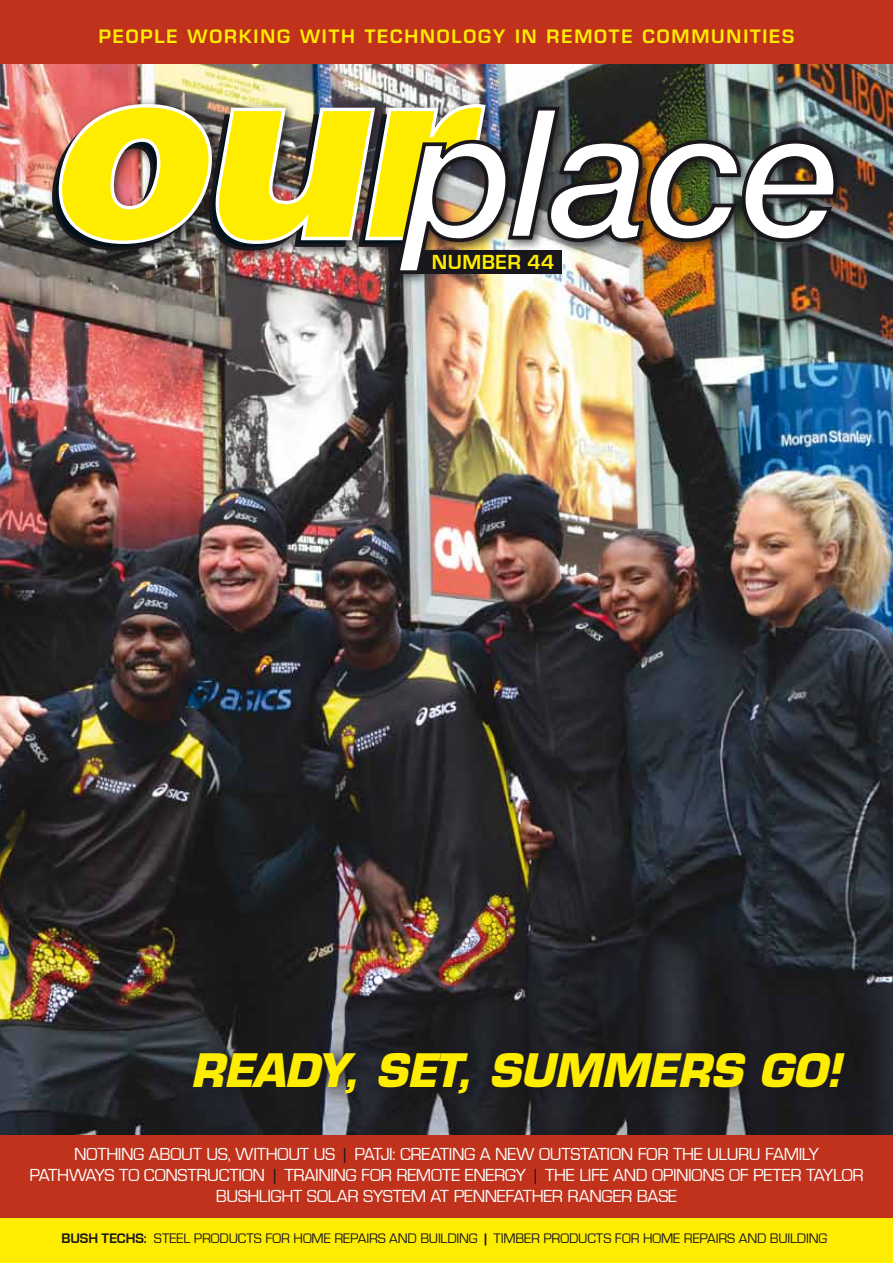
<style>
.page{position:relative;width:893px;height:1263px;background:#fff}
.page>*{position:absolute;margin:0;border:0;box-sizing:border-box;transform-origin:0 0}
.t1{font:italic 700 45px "Eurostile";letter-spacing:-.015em;color:#ffed00}
.t2{font:700 21px "Eurostile";color:#ffed00}
.t3{font:18px/21px "Eurostile";letter-spacing:-.015em;color:#fff;text-align:center}
.t4{font:600 18px "Eurostile";letter-spacing:.1em;color:#ffed00}
.t5{font:14.25px "Eurostile";letter-spacing:-.01em;color:#1a171c}
.s1{color:#1a171c}
.s2{font-weight:700}
</style>
<div class="page">
<img style="left:0;top:64px;width:893px;height:1071px">
<div style="left:0;top:0;width:893px;height:64px;background:#c0321c"></div>
<div style="left:0;top:1135px;width:893px;height:83px;background:#c0321c"></div>
<div style="left:0;top:1218px;width:893px;height:45px;background:#ffed00"></div>
<div style="left:183px;top:1042px;width:678px;height:68px;background:#1a171c"></div>
<div style="left:46px;top:98px;width:803px;height:188px;background:#1a171c;opacity:.75"></div>
<svg style="left:52px;top:109px;width:341px;height:143px;background:#6b6260"></svg>
<img style="left:54px;top:104px;width:434px;height:142px">
<img style="left:393px;top:105px;width:444px;height:169px">
<p class="t4" style="left:99px;top:25px;width:697px">PEOPLE WORKING WITH TECHNOLOGY IN REMOTE COMMUNITIES</p>
<p class="t2" style="left:432px;top:251px;width:124px">NUMBER 44</p>
<h1 class="t1" style="left:190px;top:1042px;width:652px">Ready, SET, SUMMERS GO!</h1>
<p class="t3" style="left:29px;top:1144px;width:836px">NOTHING ABOUT US, WITHOUT US <span class="s1">|</span> PATJI: CREATING A NEW OUTSTATION FOR THE ULURU FAMILY<br>PATHWAYS TO CONSTRUCTION <span class="s1">|</span> TRAINING FOR REMOTE ENERGY <span class="s1">|</span> THE LIFE AND OPINIONS OF PETER TAYLOR<br>BUSHLIGHT SOLAR SYSTEM AT PENNEFATHER RANGER BASE</p>
<p class="t5" style="left:61px;top:1230px;width:441px"><span class="s2">BUSH TECHS:</span> STEEL PRODUCTS FOR HOME REPAIRS AND BUILDING <span class="s2">|</span> TIMBER</p>
<p class="t5" style="left:543px;top:1230px;width:10px">PRODUCT</p>
<p class="t5" style="left:603px;top:1230px;width:21px">S FOR</p>
<p class="t5" style="left:643px;top:1230px;width:10px">HOME</p>
<p class="t5" style="left:684px;top:1230px;width:8px">REPAIR</p>
<p class="t5" style="left:727px;top:1230px;width:22px">S AND</p>
<p class="t5" style="left:770px;top:1230px;width:8px">BUILDING</p>
</div>
